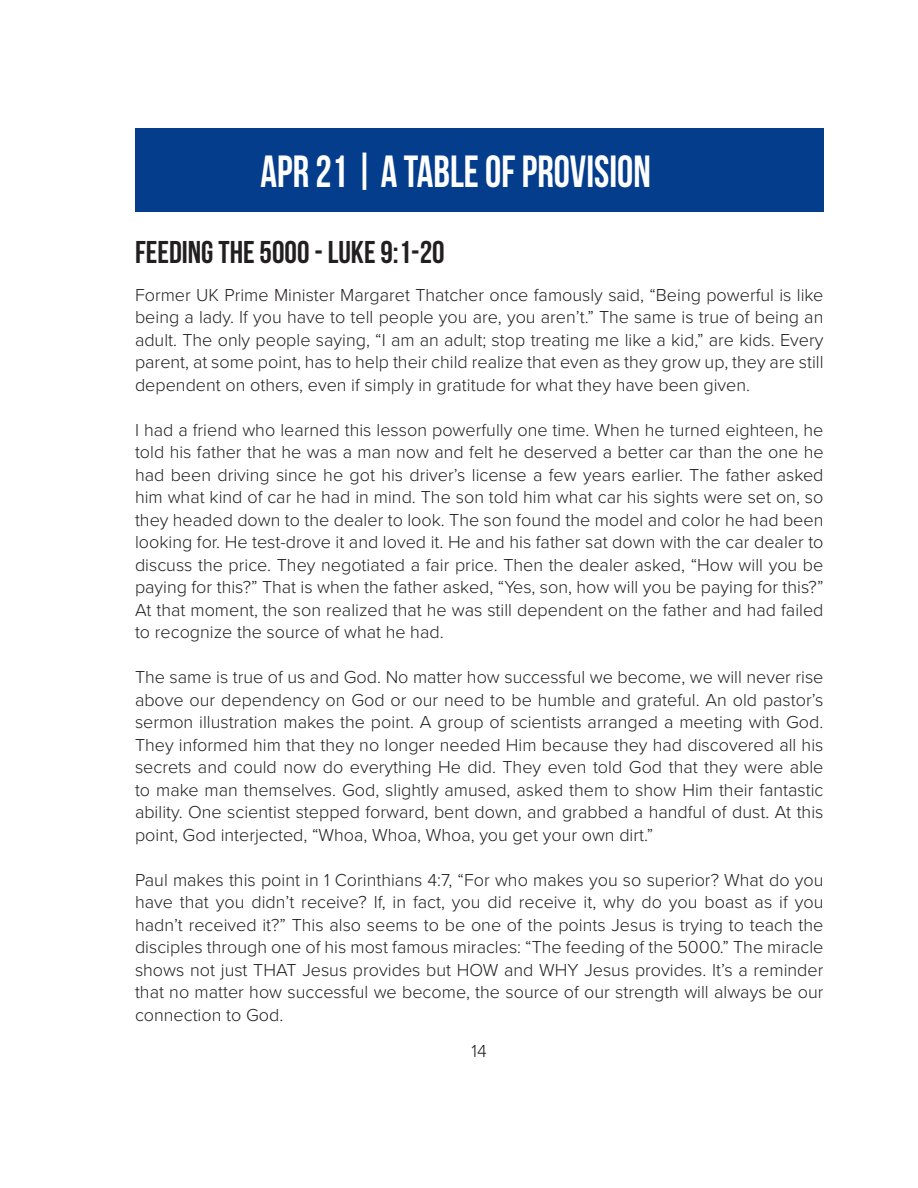
<style>
.page{position:relative;width:918px;height:1188px;background:#fff}
.page>*{position:absolute;margin:0;border:0;box-sizing:border-box;transform-origin:0 0}
.t1{font:700 45px "Bebas Neue";color:#fff;scale:.91 1}
.t2{font:700 31.5px "Bebas Neue";color:#231f20}
.t3{font:300 18px/22.5px "Proxima Nova";color:#231f20;text-align:justify}
</style>
<div class="page">
<div style="left:135px;top:128px;width:689px;height:84px;background:#043d8c"></div>
<p class="t1" style="left:261px;top:147px;width:430px">Apr 21 | A TABLE OF PROVISION</p>
<p class="t2" style="left:135px;top:235px;width:311px">FEEDING THE 5000 - LUKE 9:1-20</p>
<p class="t3" style="left:135px;top:283px;width:690px">Former UK Prime Minister Margaret Thatcher once famously said, “Being powerful is like being a lady. If you have to tell people you are, you aren’t.” The same is true of being an adult. The only people saying, “I am an adult; stop treating me like a kid,” are kids. Every parent, at some point, has to help their child realize that even as they grow up, they are still dependent on others, even if simply in gratitude for what they have been given.</p>
<p class="t3" style="left:135px;top:418px;width:690px">I had a friend who learned this lesson powerfully one time. When he turned eighteen, he told his father that he was a man now and felt he deserved a better car than the one he had been driving since he got his driver’s license a few years earlier. The father asked him what kind of car he had in mind. The son told him what car his sights were set on, so they headed down to the dealer to look. The son found the model and color he had been looking for. He test-drove it and loved it. He and his father sat down with the car dealer to discuss the price. They negotiated a fair price. Then the dealer asked, “How will you be paying for this?” That is when the father asked, “Yes, son, how will you be paying for this?” At that moment, the son realized that he was still dependent on the father and had failed to recognize the source of what he had.</p>
<p class="t3" style="left:135px;top:665px;width:690px">The same is true of us and God. No matter how successful we become, we will never rise above our dependency on God or our need to be humble and grateful. An old pastor’s sermon illustration makes the point. A group of scientists arranged a meeting with God.<br>They informed him that they no longer needed Him because they had discovered all his secrets and could now do everything He did. They even told God that they were able to make man themselves. God, slightly amused, asked them to show Him their fantastic ability. One scientist stepped forward, bent down, and grabbed a handful of dust. At this point, God interjected, “Whoa, Whoa, Whoa, you get your own dirt.”</p>
<p class="t3" style="left:135px;top:868px;width:690px">Paul makes this point in 1 Corinthians 4:7, “For who makes you so superior? What do you have that you didn’t receive? If, in fact, you did receive it, why do you boast as if you hadn’t received it?” This also seems to be one of the points Jesus is trying to teach the disciples through one of his most famous miracles: “The feeding of the 5000.” The miracle shows not just THAT Jesus provides but HOW and WHY Jesus provides. It’s a reminder that no matter how successful we become, the source of our strength will always be our connection to God.</p>
<p class="t3" style="left:472px;top:1039px;width:17px">14</p>
</div>
